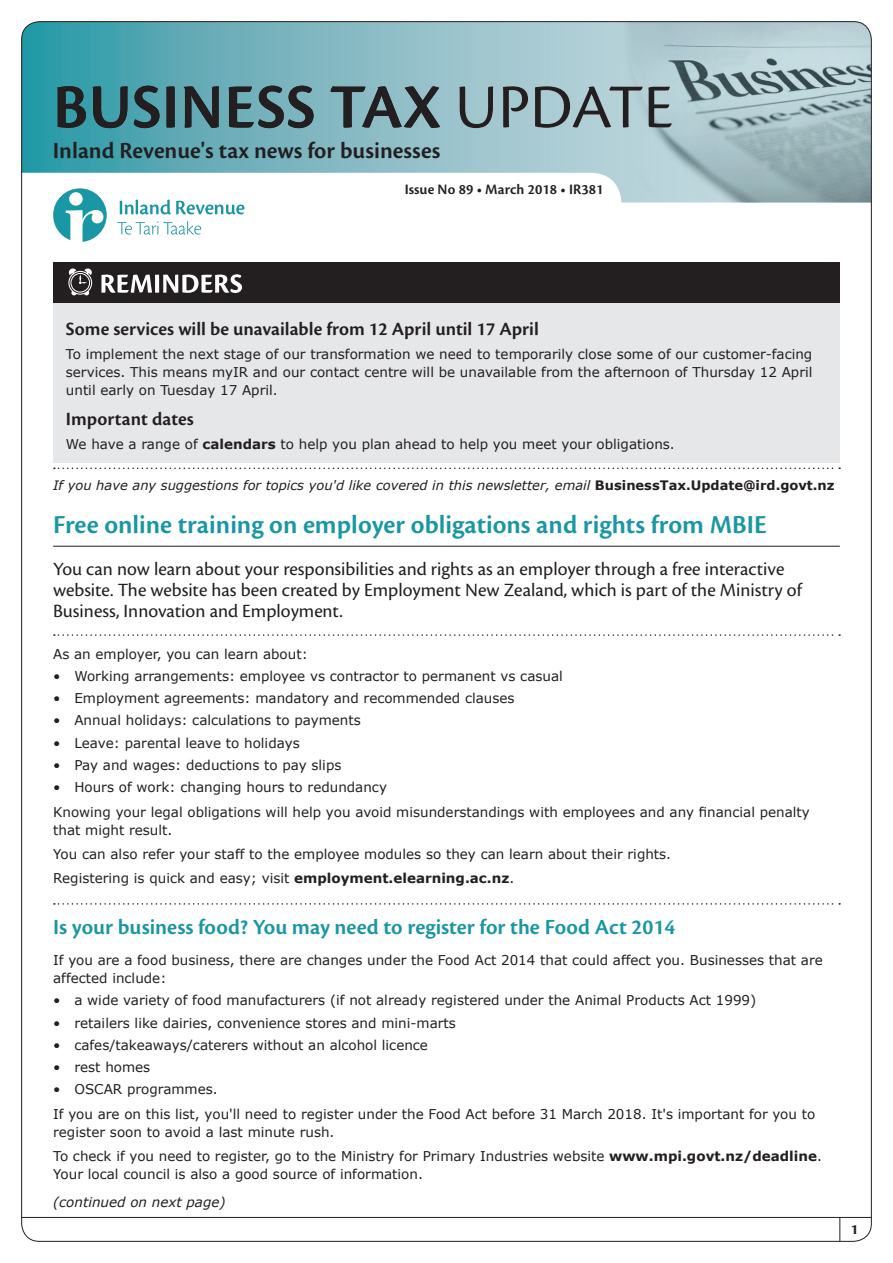
<style>
.page{position:relative;width:893px;height:1263px;background:#fff}
.page>*{position:absolute;margin:0;border:0;box-sizing:border-box;transform-origin:0 0}
.t1{font:600 64.8px "Cronos Pro";letter-spacing:.01em;color:#231f20}
.t2{font:600 27px "Cronos Pro";color:#1997a4}
.t3{font:600 24px "Cronos Pro";color:#231f20}
.t4{font:600 22.5px "Cronos Pro";color:#1997a4}
.t5{font:19.5px/21px "Cronos Pro";color:#231f20}
.t6{font:600 19.5px "Cronos Pro";color:#231f20}
.t7{font:600 15px "Cronos Pro";letter-spacing:.005em;color:#231f20}
.t8{font:700 15px "Cronos Pro";color:#231f20}
.t9{font:13.5px/24.5px "Verdana";color:#231f20}
.t10{font:italic 13.5px "Verdana";color:#231f20}
.t11{font:italic 13.05px "Verdana";color:#231f20}
.s1{font-weight:400;color:#fff}
.s2{font-weight:700}
.s3{font-weight:700;font-style:normal}
</style>
<div class="page">
<div style="left:53px;top:263px;width:787px;height:200px;background:#e6e7e9"></div>
<div style="left:53px;top:263px;width:787px;height:40px;background:#231f20"></div>
<svg style="left:71px;top:290px;width:6px;height:5px"></svg>
<svg style="left:84px;top:291px;width:5px;height:4px"></svg>
<svg style="left:69px;top:271px;width:23px;height:23px"></svg>
<div style="left:68px;top:271px;width:24px;height:24px;border:1px solid #fff;border-radius:50%"></div>
<div style="left:71px;top:273px;width:19px;height:19px;background:#231f20;border-radius:50%"></div>
<div style="left:71px;top:273px;width:19px;height:19px;border:1px solid #fff;border-radius:50%"></div>
<svg style="left:69px;top:270px;width:23px;height:14px"></svg>
<svg style="left:101px;top:274px;width:141px;height:19px"></svg>
<svg style="left:54px;top:467px;width:786px;height:2px"></svg>
<hr style="left:53px;top:546px;width:787px;height:1px;background:#231f20">
<svg style="left:54px;top:634px;width:786px;height:2px"></svg>
<svg style="left:54px;top:903px;width:786px;height:2px"></svg>
<svg style="left:22px;top:22px;width:562px;height:181px"></svg>
<img style="left:584px;top:22px;width:287px;height:181px">
<hr style="left:21px;top:1217px;width:850px;height:1px;background:#231f20">
<svg style="left:839px;top:1218px;width:1px;height:23px"></svg>
<svg style="left:53px;top:188px;width:54px;height:54px"></svg>
<svg style="left:117px;top:221px;width:84px;height:14px"></svg>
<svg style="left:120px;top:200px;width:124px;height:14px"></svg>
<h1 class="t1" style="left:53px;top:70px;width:621px">BUSINESS TAX <span class="s1">UPDATE</span></h1>
<h3 class="t3" style="left:53px;top:137px;width:389px">Inland Revenue's tax news for businesses</h3>
<p class="t7" style="left:405px;top:181px;width:200px">Issue No 89 • March 2018 • IR381</p>
<h3 class="t6" style="left:66px;top:318px;width:474px">Some services will be unavailable from 12 April until 17 April</h3>
<p class="t9" style="left:66px;top:345px;width:748px;line-height:18px;text-align:justify">To implement the next stage of our transformation we need to temporarily close some of our customer-facing services. This means myIR and our contact centre will be unavailable from the afternoon of Thursday 12 April until early on Tuesday 17 April.</p>
<h3 class="t6" style="left:66px;top:408px;width:129px">Important dates</h3>
<p class="t9" style="left:66px;top:432px;width:610px">We have a range of <span class="s2">calendars</span> to help you plan ahead to help you meet your obligations.</p>
<p class="t11" style="left:53px;top:477px;width:783px">If you have any suggestions for topics you'd like covered in this newsletter, email <span class="s3">BusinessTax.Update@ird.govt.nz</span></p>
<h2 class="t2" style="left:53px;top:509px;width:715px">Free online training on employer obligations and rights from MBIE</h2>
<h3 class="t5" style="left:53px;top:559px;width:750px">You can now learn about your responsibilities and rights as an employer through a free interactive website. The website has been created by Employment New Zealand, which is part of the Ministry of<br>Business, Innovation and Employment.</h3>
<p class="t9" style="left:53px;top:641px;width:256px">As an employer, you can learn about:</p>
<p class="t9" style="left:53px;top:664px;width:511px">• Working arrangements: employee vs contractor to permanent vs casual</p>
<p class="t9" style="left:53px;top:686px;width:463px">• Employment agreements: mandatory and recommended clauses</p>
<p class="t9" style="left:53px;top:708px;width:309px">• Annual holidays: calculations to payments</p>
<p class="t9" style="left:53px;top:730px;width:248px">• Leave: parental leave to holidays</p>
<p class="t9" style="left:53px;top:753px;width:290px">• Pay and wages: deductions to pay slips</p>
<p class="t9" style="left:53px;top:775px;width:758px">• Hours of work: changing hours to redundancy<br>Knowing your legal obligations will help you avoid misunderstandings with employees and any financial penalty</p>
<p class="t9" style="left:53px;top:817px;width:620px">that might result.<br>You can also refer your staff to the employee modules so they can learn about their rights.<br>Registering is quick and easy; visit <span class="s2">employment.elearning.ac.nz</span>.</p>
<h3 class="t4" style="left:53px;top:914px;width:624px">Is your business food? You may need to register for the Food Act 2014</h3>
<p class="t9" style="left:53px;top:951px;width:771px;line-height:18px">If you are a food business, there are changes under the Food Act 2014 that could affect you. Businesses that are affected include:</p>
<p class="t9" style="left:53px;top:988px;width:705px">• a wide variety of food manufacturers (if not already registered under the Animal Products Act 1999)</p>
<p class="t9" style="left:53px;top:1010px;width:404px">• retailers like dairies, convenience stores and mini-marts</p>
<p class="t9" style="left:53px;top:1033px;width:376px">• cafes/takeaways/caterers without an alcohol licence</p>
<p class="t9" style="left:53px;top:1055px;width:99px">• rest homes</p>
<p class="t9" style="left:53px;top:1077px;width:764px">• OSCAR programmes.<br>If you are on this list, you'll need to register under the Food Act before 31 March 2018. It's important for you to</p>
<p class="t9" style="left:53px;top:1119px;width:770px">register soon to avoid a last minute rush.<br>To check if you need to register, go to the Ministry for Primary Industries website <span class="s2">www.mpi.govt.nz/deadline</span>.</p>
<p class="t9" style="left:53px;top:1162px;width:371px">Your local council is also a good source of information.</p>
<p class="t10" style="left:53px;top:1192px;width:174px">(continued on next page)</p>
<p class="t8" style="left:851px;top:1221px;width:9px">1</p>
</div>
